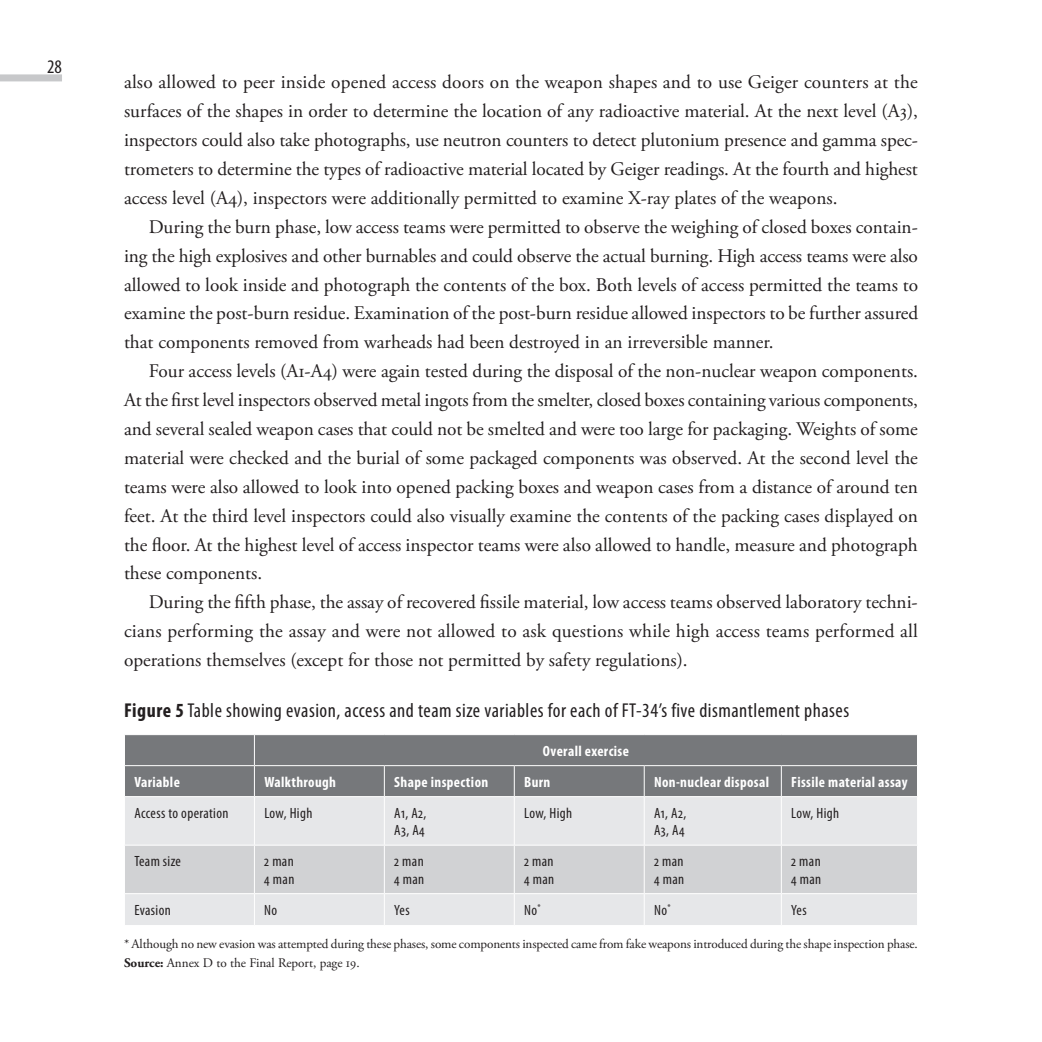
<style>
.page{position:relative;width:1042px;height:1042px;background:#fff}
.page>*{position:absolute;margin:0;border:0;box-sizing:border-box;transform-origin:0 0}
.t1{font:condensed 20.12px "Myriad Pro";letter-spacing:.025em;color:#231f20}
.t2{font:19.25px/28.9px "Adobe Garamond Pro";color:#231f20;text-align:justify}
.t3{font:condensed 19.25px "Myriad Pro";color:#231f20}
.t4{font:condensed 14.88px/17.5px "Myriad Pro";letter-spacing:.025em;color:#231f20}
.t5{font:700 condensed 14.88px "Myriad Pro";letter-spacing:.025em;color:#fff}
.t6{font:13.12px/19.2px "Adobe Garamond Pro";letter-spacing:-.01em;color:#231f20}
.s1{font-weight:700}
</style>
<div class="page">
<div style="left:0;top:74px;width:62px;height:7px;background:#c7c8ca"></div>
<div style="left:125px;top:735px;width:792px;height:61px;background:#76787b"></div>
<div style="left:125px;top:797px;width:792px;height:128px;background:#e6e7e9"></div>
<div style="left:125px;top:846px;width:792px;height:47px;background:#d1d2d4"></div>
<hr style="left:254px;top:735px;width:1px;height:30px;background:#fff">
<hr style="left:124px;top:765px;width:130px;height:1px;background:#fff">
<hr style="left:254px;top:765px;width:130px;height:1px;background:#fff">
<hr style="left:254px;top:766px;width:1px;height:30px;background:#fff">
<hr style="left:384px;top:765px;width:130px;height:1px;background:#fff">
<hr style="left:384px;top:766px;width:1px;height:30px;background:#fff">
<hr style="left:514px;top:765px;width:130px;height:1px;background:#fff">
<hr style="left:514px;top:766px;width:1px;height:30px;background:#fff">
<hr style="left:644px;top:765px;width:137px;height:1px;background:#fff">
<hr style="left:644px;top:766px;width:1px;height:30px;background:#fff">
<hr style="left:781px;top:765px;width:137px;height:1px;background:#fff">
<hr style="left:781px;top:766px;width:1px;height:30px;background:#fff">
<hr style="left:254px;top:797px;width:1px;height:48px;background:#fff">
<hr style="left:384px;top:797px;width:1px;height:48px;background:#fff">
<hr style="left:514px;top:797px;width:1px;height:48px;background:#fff">
<hr style="left:644px;top:797px;width:1px;height:48px;background:#fff">
<hr style="left:781px;top:797px;width:1px;height:48px;background:#fff">
<hr style="left:124px;top:845px;width:130px;height:1px;background:#fff">
<hr style="left:254px;top:845px;width:130px;height:1px;background:#fff">
<hr style="left:254px;top:845px;width:1px;height:48px;background:#fff">
<hr style="left:384px;top:845px;width:130px;height:1px;background:#fff">
<hr style="left:384px;top:845px;width:1px;height:48px;background:#fff">
<hr style="left:514px;top:845px;width:130px;height:1px;background:#fff">
<hr style="left:514px;top:845px;width:1px;height:48px;background:#fff">
<hr style="left:644px;top:845px;width:137px;height:1px;background:#fff">
<hr style="left:644px;top:845px;width:1px;height:48px;background:#fff">
<hr style="left:781px;top:845px;width:137px;height:1px;background:#fff">
<hr style="left:781px;top:845px;width:1px;height:48px;background:#fff">
<hr style="left:124px;top:893px;width:130px;height:1px;background:#fff">
<hr style="left:254px;top:893px;width:130px;height:1px;background:#fff">
<hr style="left:254px;top:894px;width:1px;height:31px;background:#fff">
<hr style="left:384px;top:893px;width:130px;height:1px;background:#fff">
<hr style="left:384px;top:894px;width:1px;height:31px;background:#fff">
<hr style="left:514px;top:893px;width:130px;height:1px;background:#fff">
<hr style="left:514px;top:894px;width:1px;height:31px;background:#fff">
<hr style="left:644px;top:893px;width:137px;height:1px;background:#fff">
<hr style="left:644px;top:894px;width:1px;height:31px;background:#fff">
<hr style="left:781px;top:893px;width:137px;height:1px;background:#fff">
<hr style="left:781px;top:894px;width:1px;height:31px;background:#fff">
<p class="t3" style="left:47px;top:56px;width:16px">28</p>
<p class="t2" style="left:124px;top:69px;width:795px">also allowed to peer inside opened access doors on the weapon shapes and to use Geiger counters at the surfaces of the shapes in order to determine the location of any radioactive material. At the next level (A3), inspectors could also take photographs, use neutron counters to detect plutonium presence and gamma spec&shy;trometers to determine the types of radioactive material located by Geiger readings. At the fourth and highest access level (A4), inspectors were additionally permitted to examine X-ray plates of the weapons.</p>
<p class="t2" style="left:124px;top:213px;width:796px;text-indent:25px">During the burn phase, low access teams were permitted to observe the weighing of closed boxes contain&shy;ing the high explosives and other burnables and could observe the actual burning. High access teams were also allowed to look inside and photograph the contents of the box. Both levels of access permitted the teams to examine the post-burn residue. Examination of the post-burn residue allowed inspectors to be further assured that components removed from warheads had been destroyed in an irreversible manner.</p>
<p class="t2" style="left:124px;top:357px;width:795px;text-indent:25px">Four access levels (A1-A4) were again tested during the disposal of the non-nuclear weapon components.<br>At the first level inspectors observed metal ingots from the smelter, closed boxes containing various components, and several sealed weapon cases that could not be smelted and were too large for packaging. Weights of some material were checked and the burial of some packaged components was observed. At the second level the teams were also allowed to look into opened packing boxes and weapon cases from a distance of around ten feet. At the third level inspectors could also visually examine the contents of the packing cases displayed on the floor. At the highest level of access inspector teams were also allowed to handle, measure and photograph these components.</p>
<p class="t2" style="left:124px;top:588px;width:795px;text-indent:25px">During the fifth phase, the assay of recovered fissile material, low access teams observed laboratory techni&shy;cians performing the assay and were not allowed to ask questions while high access teams performed all operations themselves (except for those not permitted by safety regulations).</p>
<p class="t1" style="left:124px;top:700px;width:726px"><span class="s1">Figure 5</span> Table showing evasion, access and team size variables for each of FT-34’s five dismantlement phases</p>
<p class="t5" style="left:543px;top:742px;width:87px">Overall exercise</p>
<p class="t5" style="left:134px;top:773px;width:47px">Variable</p>
<p class="t5" style="left:264px;top:773px;width:73px">Walkthrough</p>
<p class="t5" style="left:394px;top:773px;width:95px">Shape inspection</p>
<p class="t5" style="left:524px;top:773px;width:28px">Burn</p>
<p class="t5" style="left:654px;top:773px;width:116px">Non-nuclear disposal</p>
<p class="t5" style="left:791px;top:773px;width:118px">Fissile material assay</p>
<p class="t4" style="left:134px;top:804px;width:96px">Access to operation</p>
<p class="t4" style="left:264px;top:804px;width:50px">Low, High</p>
<p class="t4" style="left:394px;top:804px;width:34px">A1, A2,<br>A3, A4</p>
<p class="t4" style="left:524px;top:804px;width:50px">Low, High</p>
<p class="t4" style="left:654px;top:804px;width:34px">A1, A2,<br>A3, A4</p>
<p class="t4" style="left:791px;top:804px;width:50px">Low, High</p>
<p class="t4" style="left:134px;top:853px;width:48px">Team size</p>
<p class="t4" style="left:264px;top:853px;width:32px">2 man<br>4 man</p>
<p class="t4" style="left:394px;top:853px;width:32px">2 man<br>4 man</p>
<p class="t4" style="left:524px;top:853px;width:32px">2 man<br>4 man</p>
<p class="t4" style="left:654px;top:853px;width:32px">2 man<br>4 man</p>
<p class="t4" style="left:791px;top:853px;width:32px">2 man<br>4 man</p>
<p class="t4" style="left:134px;top:901px;width:38px">Evasion</p>
<p class="t4" style="left:264px;top:901px;width:14px">No</p>
<p class="t4" style="left:394px;top:901px;width:17px">Yes</p>
<p class="t4" style="left:524px;top:901px;width:18px">No<sup>*</sup></p>
<p class="t4" style="left:654px;top:901px;width:18px">No<sup>*</sup></p>
<p class="t4" style="left:791px;top:901px;width:17px">Yes</p>
<p class="t6" style="left:124px;top:935px;width:795px">* Although no new evasion was attempted during these phases, some components inspected came from fake weapons introduced during the shape inspection phase.<br><span class="s1">Source:</span> Annex D to the Final Report, page 19.</p>
</div>
